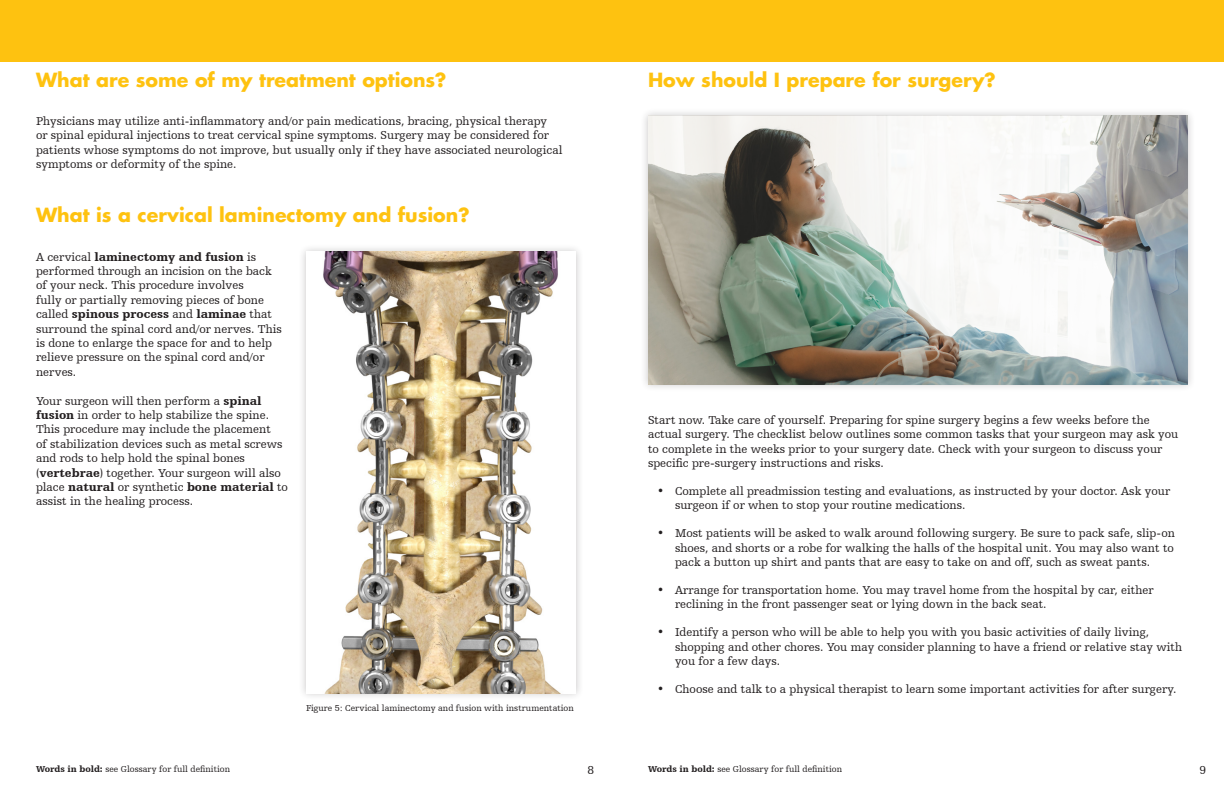
<style>
.page{position:relative;width:1224px;height:792px;background:#fff}
.page>*{position:absolute;margin:0;border:0;box-sizing:border-box;transform-origin:0 0}
.Gold_header{font:700 19px "Futura For Stryker";color:#fec210}
.Body_text{font:12px/14.4px "Humanist Slabserif 712 BT";color:#231f20}
.t1{font:9px "Humanist Slabserif 712 BT";color:#231f20}
.s1{font-weight:900}
</style>
<div class="page">
<div style="left:0;top:0;width:629px;height:61px;background:#fec210"></div>
<div style="left:298px;top:244px;width:286px;height:457px;background:#231f20;opacity:.25"></div>
<img style="left:306px;top:251px;width:270px;height:442px">
<div style="left:584px;top:0;width:640px;height:61px;background:#fec210"></div>
<div style="left:640px;top:108px;width:556px;height:284px;background:#231f20;opacity:.25"></div>
<img style="left:648px;top:116px;width:540px;height:268px">
<p class="Gold_header" style="left:36px;top:67px;width:412px">What are some of my treatment options?</p>
<p class="Body_text" style="left:36px;top:114px;width:528px">Physicians may utilize anti-inflammatory and/or pain medications, bracing, physical therapy<br>or spinal epidural injections to treat cervical spine symptoms. Surgery may be considered for patients whose symptoms do not improve, but usually only if they have associated neurological symptoms or deformity of the spine.</p>
<p class="Gold_header" style="left:36px;top:203px;width:435px">What is a cervical laminectomy and fusion?</p>
<p class="Body_text" style="left:36px;top:249px;width:247px">A cervical <span class="s1">laminectomy and fusion</span> is performed through an incision on the back of your neck. This procedure involves<br>fully or partially removing pieces of bone called <span class="s1">spinous process</span> and <span class="s1">laminae</span> that surround the spinal cord and/or nerves. This is done to enlarge the space for and to help relieve pressure on the spinal cord and/or nerves.</p>
<p class="Body_text" style="left:36px;top:393px;width:253px">Your surgeon will then perform a <span class="s1">spinal fusion</span> in order to help stabilize the spine.<br>This procedure may include the placement<br>of stabilization devices such as metal screws and rods to help hold the spinal bones (<span class="s1">vertebrae</span>) together. Your surgeon will also place <span class="s1">natural</span> or synthetic <span class="s1">bone material</span> to assist in the healing process.</p>
<p class="t1" style="left:306px;top:703px;width:269px">Figure 5: Cervical laminectomy and fusion with instrumentation</p>
<p class="t1" style="left:36px;top:763px;width:196px"><span class="s1">Words in bold:</span> see Glossary for full definition</p>
<p class="Body_text" style="left:588px;top:763px;width:8px">8</p>
<p class="Gold_header" style="left:648px;top:67px;width:349px">How should I prepare for surgery?</p>
<p class="Body_text" style="left:648px;top:412px;width:532px">Start now. Take care of yourself. Preparing for spine surgery begins a few weeks before the actual surgery. The checklist below outlines some common tasks that your surgeon may ask you to complete in the weeks prior to your surgery date. Check with your surgeon to discuss your specific pre-surgery instructions and risks.</p>
<p class="Body_text" style="left:675px;top:484px;width:497px;text-indent:-18px">• Complete all preadmission testing and evaluations, as instructed by your doctor. Ask your surgeon if or when to stop your routine medications.</p>
<p class="Body_text" style="left:675px;top:526px;width:502px;text-align:justify;text-indent:-18px">• Most patients will be asked to walk around following surgery. Be sure to pack safe, slip-on shoes, and shorts or a robe for walking the halls of the hospital unit. You may also want to pack a button up shirt and pants that are easy to take on and off, such as sweat pants.</p>
<p class="Body_text" style="left:675px;top:583px;width:480px;text-indent:-18px">• Arrange for transportation home. You may travel home from the hospital by car, either reclining in the front passenger seat or lying down in the back seat.</p>
<p class="Body_text" style="left:675px;top:625px;width:509px;text-indent:-18px">• Identify a person who will be able to help you with you basic activities of daily living, shopping and other chores. You may consider planning to have a friend or relative stay with you for a few days.</p>
<p class="Body_text" style="left:657px;top:682px;width:521px">• Choose and talk to a physical therapist to learn some important activities for after surgery.</p>
<p class="t1" style="left:648px;top:763px;width:196px"><span class="s1">Words in bold:</span> see Glossary for full definition</p>
<p class="Body_text" style="left:1200px;top:763px;width:8px">9</p>
</div>
